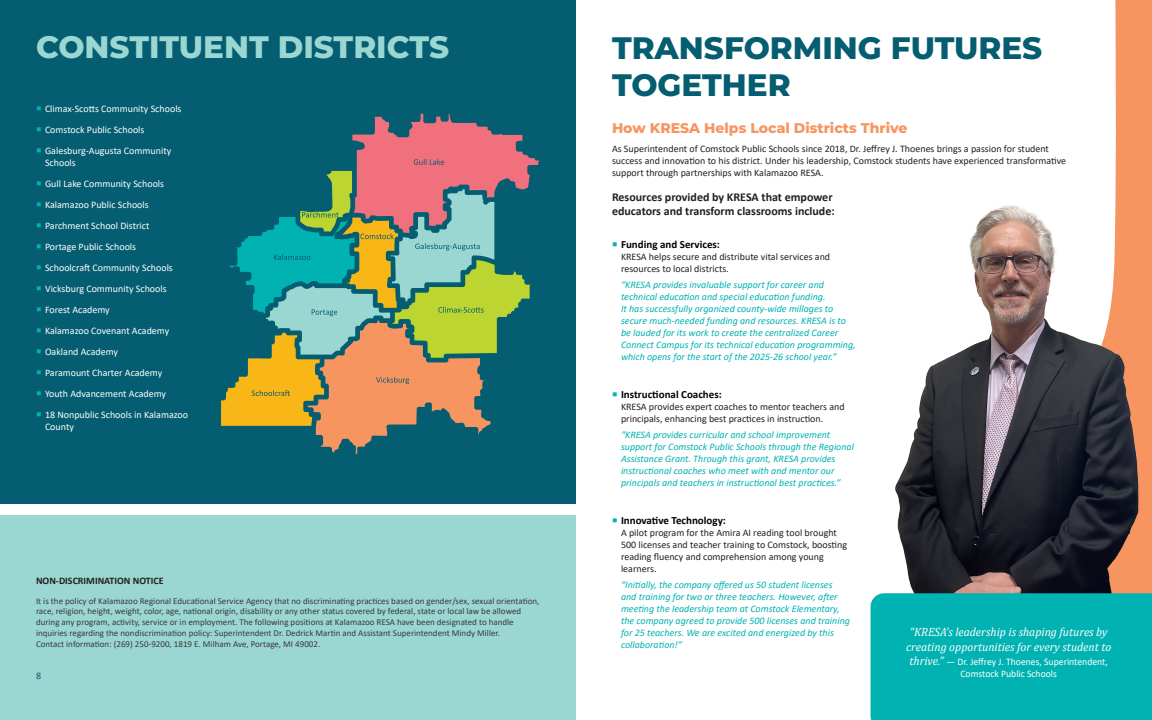
<style>
.page{position:relative;width:1152px;height:720px;background:#fff}
.page>*{position:absolute;margin:0;border:0;box-sizing:border-box;transform-origin:0 0}
.Title_1_TOC{font:800 31px/37.2px "Montserrat";color:#045d70}
.Title_1_TOC-2{font:800 31px "Montserrat";color:#9bd7d2}
.t1{font:800 14px "Montserrat";color:#f79561}
.t2{font:700 12px/14.4px "Calibri";color:#231f20}
.t3{font:italic 12px/14.4px "Cambria";color:#fff;text-align:center}
.t4{font:700 11px "Calibri";color:#000}
.t5{font:italic 10px/12px "Calibri";color:#00b2b2}
.t6{font:10px/12px "Calibri";color:#231f20}
.t7{font:10px/12px "Calibri";color:#fff}
.t8{font:700 10px "Calibri";color:#231f20}
.t9{font:10px "Calibri";color:#045d70}
.Body_Small{font:9px/10.8px "Calibri";color:#3a3a3a}
.s1{font-family:"Cambria";font-style:italic;font-size:12px}
</style>
<div class="page">
<div style="left:0;top:516px;width:576px;height:204px;background:#9bd7d2"></div>
<div style="left:1115px;top:0;width:37px;height:593px;background:#f79561"></div>
<div style="left:0;top:0;width:576px;height:504px;background:#045d70"></div>
<svg style="left:221px;top:113px;width:319px;height:341px"></svg>
<img style="left:896px;top:203px;width:243px;height:390px">
<div style="left:871px;top:593px;width:281px;height:127px;background:#00b2b2"></div>
<p class="Title_1_TOC-2" style="left:36px;top:24px;width:415px">CONSTITUENT DISTRICTS</p>
<p class="t7" style="left:45px;top:102px;width:138px">Climax-Scotts Community Schools</p>
<p class="t7" style="left:45px;top:123px;width:101px">Comstock Public Schools</p>
<p class="t7" style="left:45px;top:144px;width:128px">Galesburg-Augusta Community<br>Schools</p>
<p class="t7" style="left:45px;top:177px;width:121px">Gull Lake Community Schools</p>
<p class="t7" style="left:45px;top:198px;width:105px">Kalamazoo Public Schools</p>
<p class="t7" style="left:45px;top:219px;width:106px">Parchment School District</p>
<p class="t7" style="left:45px;top:240px;width:93px">Portage Public Schools</p>
<p class="t7" style="left:45px;top:261px;width:129px">Schoolcraft Community Schools</p>
<p class="t7" style="left:45px;top:282px;width:123px">Vicksburg Community Schools</p>
<p class="t7" style="left:45px;top:303px;width:66px">Forest Academy</p>
<p class="t7" style="left:45px;top:324px;width:126px">Kalamazoo Covenant Academy</p>
<p class="t7" style="left:45px;top:345px;width:75px">Oakland Academy</p>
<p class="t7" style="left:45px;top:366px;width:119px">Paramount Charter Academy</p>
<p class="t7" style="left:45px;top:387px;width:123px">Youth Advancement Academy</p>
<p class="t7" style="left:45px;top:408px;width:145px">18 Nonpublic Schools in Kalamazoo<br>County</p>
<p class="t8" style="left:36px;top:573px;width:129px">NON-DISCRIMINATION NOTICE</p>
<p class="Body_Small" style="left:36px;top:595px;width:505px">It is the policy of Kalamazoo Regional Educational Service Agency that no discriminating practices based on gender/sex, sexual orientation, race, religion, height, weight, color, age, national origin, disability or any other status covered by federal, state or local law be allowed during any program, activity, service or in employment. The following positions at Kalamazoo RESA have been designated to handle inquiries regarding the nondiscrimination policy: Superintendent Dr. Dedrick Martin and Assistant Superintendent Mindy Miller.<br>Contact information: (269) 250-9200, 1819 E. Milham Ave, Portage, MI 49002.</p>
<p class="t9" style="left:36px;top:669px;width:7px">8</p>
<p class="Title_1_TOC" style="left:612px;top:28px;width:432px">TRANSFORMING FUTURES<br>TOGETHER</p>
<p class="t1" style="left:612px;top:118px;width:297px">How KRESA Helps Local Districts Thrive</p>
<p class="t6" style="left:612px;top:143px;width:456px">As Superintendent of Comstock Public Schools since 2018, Dr. Jeffrey J. Thoenes brings a passion for student success and innovation to his district. Under his leadership, Comstock students have experienced transformative support through partnerships with Kalamazoo RESA.</p>
<p class="t2" style="left:612px;top:189px;width:224px">Resources provided by KRESA that empower educators and transform classrooms include:</p>
<p class="t4" style="left:621px;top:236px;width:100px">Funding and Services:</p>
<p class="t6" style="left:621px;top:250px;width:211px">KRESA helps secure and distribute vital services and resources to local districts.</p>
<p class="t5" style="left:621px;top:279px;width:236px">“KRESA provides invaluable support for career and technical education and special education funding.<br>It has successfully organized county-wide millages to secure much-needed funding and resources. KRESA is to be lauded for its work to create the centralized Career Connect Campus for its technical education programming, which opens for the start of the 2025-26 school year.”</p>
<p class="t4" style="left:621px;top:386px;width:102px">Instructional Coaches:</p>
<p class="t6" style="left:621px;top:400px;width:225px">KRESA provides expert coaches to mentor teachers and principals, enhancing best practices in instruction.</p>
<p class="t5" style="left:621px;top:429px;width:235px">“KRESA provides curricular and school improvement support for Comstock Public Schools through the Regional Assistance Grant. Through this grant, KRESA provides instructional coaches who meet with and mentor our principals and teachers in instructional best practices.”</p>
<p class="t4" style="left:621px;top:512px;width:107px">Innovative Technology:</p>
<p class="t6" style="left:621px;top:526px;width:228px">A pilot program for the Amira AI reading tool brought 500 licenses and teacher training to Comstock, boosting reading fluency and comprehension among young learners.</p>
<p class="t5" style="left:621px;top:579px;width:230px">“Initially, the company offered us 50 student licenses and training for two or three teachers. However, after meeting the leadership team at Comstock Elementary, the company agreed to provide 500 licenses and training for 25 teachers. We are excited and energized by this collaboration!”</p>
<p class="t3" style="left:906px;top:625px;width:207px">“KRESA’s leadership is shaping futures by creating opportunities for every student to</p>
<p class="t7" style="left:910px;top:656px;width:200px;text-align:center"><span class="s1">thrive.”</span> — Dr. Jeffrey J. Thoenes, Superintendent,<br>Comstock Public Schools</p>
</div>
